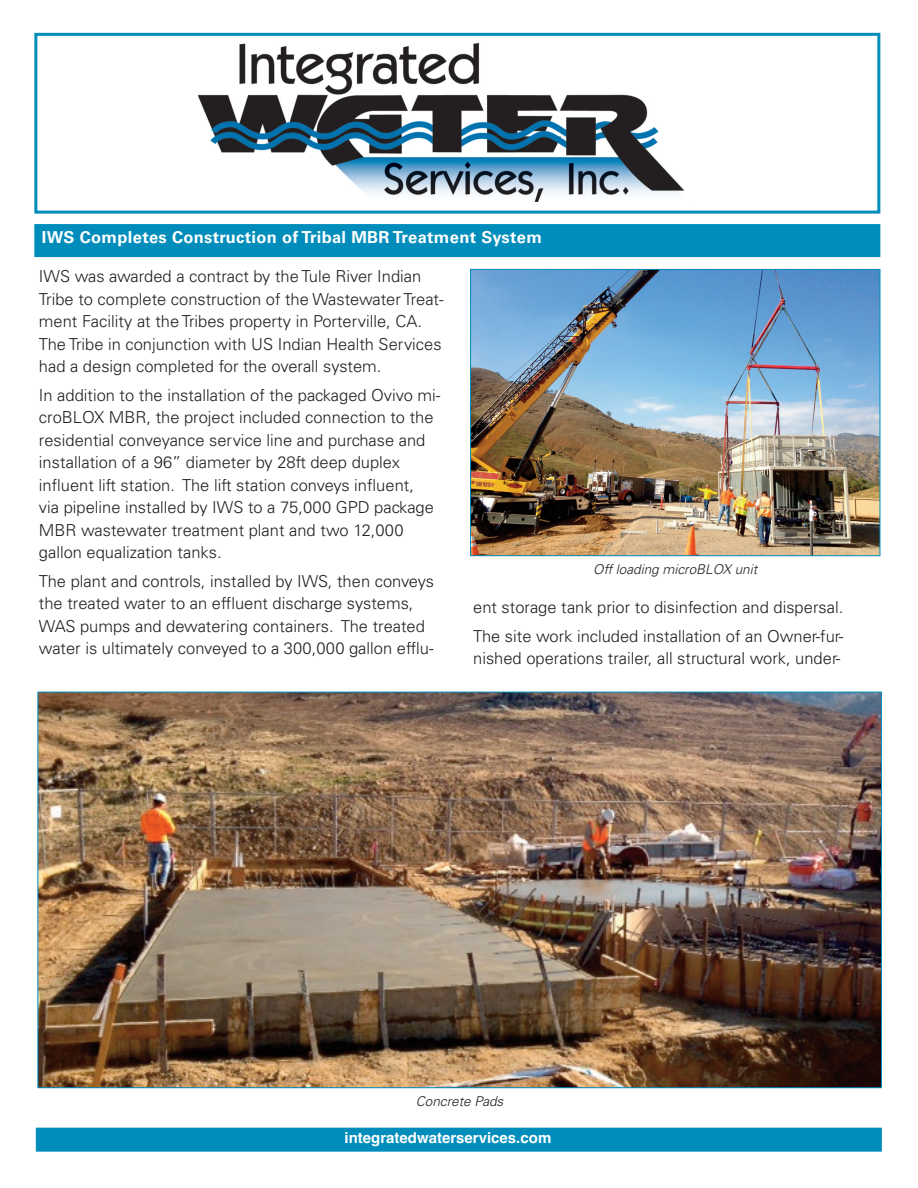
<style>
.page{position:relative;width:918px;height:1188px;background:#fff}
.page>*{position:absolute;margin:0;border:0;box-sizing:border-box;transform-origin:0 0}
.t1{font:300 16.5px/22.5px "Univers";color:#231f20}
.t2{font:700 16.5px "Univers";letter-spacing:.02em;color:#fff}
.t3{font:700 15px "Helvetica";color:#fff}
.t4{font:italic 300 13.5px "Univers";color:#231f20}
</style>
<div class="page">
<img style="left:198px;top:44px;width:487px;height:158px">
<div style="left:34px;top:33px;width:846px;height:181px;border:3px solid #008dbb"></div>
<div style="left:34px;top:224px;width:846px;height:33px;background:#008dbb"></div>
<div style="left:36px;top:1128px;width:846px;height:24px;background:#008dbb"></div>
<img style="left:472px;top:271px;width:406px;height:283px">
<div style="left:470px;top:269px;width:410px;height:287px;border:1px solid #008dbb"></div>
<img style="left:39px;top:694px;width:841px;height:392px">
<p class="t2" style="left:42px;top:232px;width:502px">IWS Completes Construction of Tribal MBR Treatment System</p>
<p class="t1" style="left:39px;top:267px;width:406px">IWS was awarded a contract by the Tule River Indian Tribe to complete construction of the Wastewater Treat&shy;ment Facility at the Tribes property in Porterville, CA.<br>The Tribe in conjunction with US Indian Health Services had a design completed for the overall system.</p>
<p class="t1" style="left:39px;top:385px;width:403px">In addition to the installation of the packaged Ovivo mi&shy;croBLOX MBR, the project included connection to the residential conveyance service line and purchase and installation of a 96” diameter by 28ft deep duplex influent lift station. The lift station conveys influent,<br>via pipeline installed by IWS to a 75,000 GPD package MBR wastewater treatment plant and two 12,000 gallon equalization tanks.</p>
<p class="t1" style="left:39px;top:571px;width:397px">The plant and controls, installed by IWS, then conveys the treated water to an effluent discharge systems, WAS pumps and dewatering containers. The treated water is ultimately conveyed to a 300,000 gallon efflu-</p>
<p class="t4" style="left:593px;top:564px;width:165px">Off loading microBLOX unit</p>
<p class="t1" style="left:473px;top:595px;width:372px;line-height:28.5px">ent storage tank prior to disinfection and dispersal.<br>The site work included installation of an Owner-fur-</p>
<p class="t1" style="left:473px;top:649px;width:369px">nished operations trailer, all structural work, under-</p>
<p class="t4" style="left:416px;top:1096px;width:89px">Concrete Pads</p>
<p class="t3" style="left:345px;top:1130px;width:208px">integratedwaterservices.com</p>
</div>
